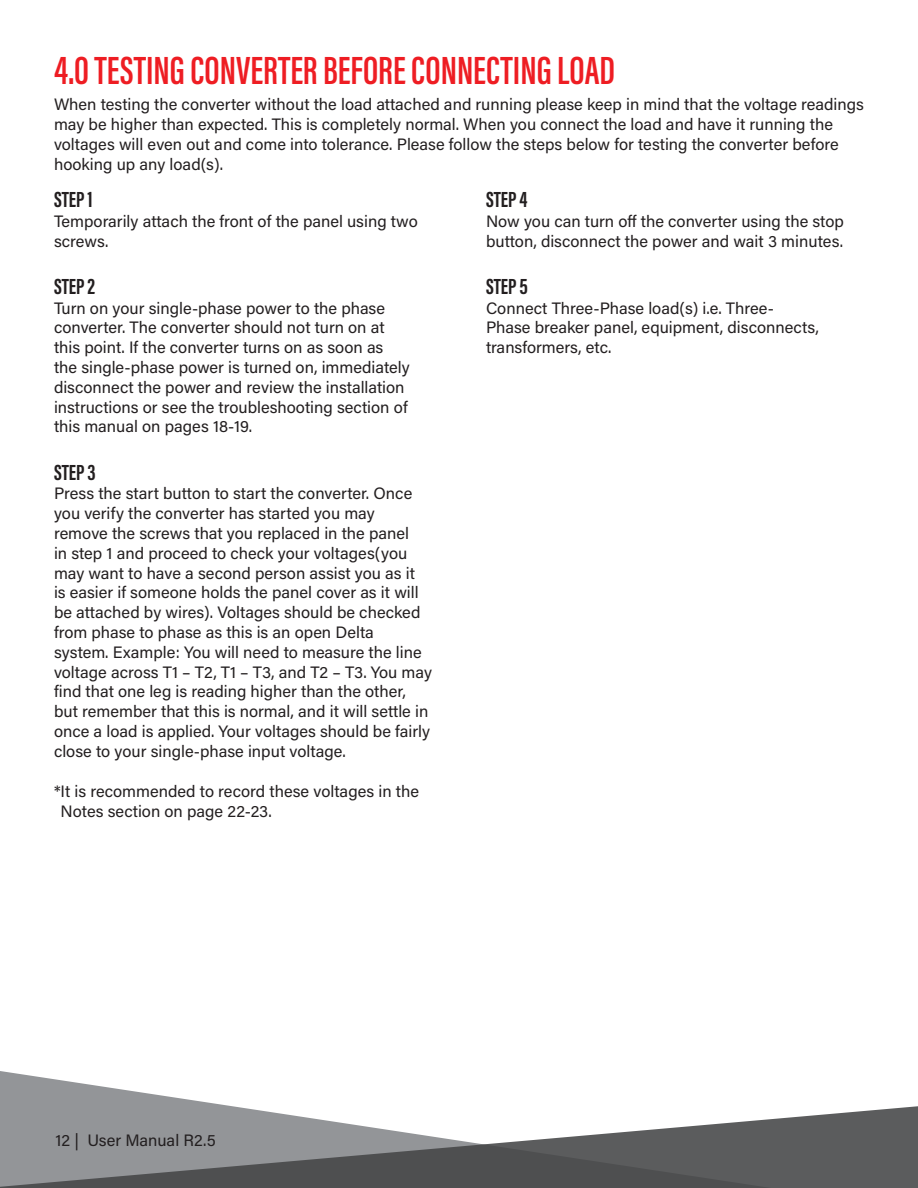
<style>
.page{position:relative;width:918px;height:1188px;background:#fff}
.page>*{position:absolute;margin:0;border:0;box-sizing:border-box;transform-origin:0 0}
.t1{font:600 40.5px "Acumin Pro Extra Cond";color:#ee1d23}
.t2{font:700 22.5px "Acumin Pro Extra Cond";color:#231f20}
.t3{font:16.5px/19.8px "Acumin Pro";color:#231f20}
</style>
<div class="page">
<svg style="left:0;top:1071px;width:184px;height:28px"></svg>
<svg style="left:0;top:1099px;width:918px;height:89px"></svg>
<h1 class="t1" style="left:54px;top:45px;width:562px">4.0 TESTING CONVERTER BEFORE CONNECTING LOAD</h1>
<p class="t3" style="left:54px;top:94px;width:811px">When testing the converter without the load attached and running please keep in mind that the voltage readings may be higher than expected. This is completely normal. When you connect the load and have it running the voltages will even out and come into tolerance. Please follow the steps below for testing the converter before hooking up any load(s).</p>
<h2 class="t2" style="left:54px;top:186px;width:40px">STEP 1</h2>
<p class="t3" style="left:54px;top:210px;width:365px">Temporarily attach the front of the panel using two screws.</p>
<h2 class="t2" style="left:54px;top:272px;width:43px">STEP 2</h2>
<p class="t3" style="left:54px;top:297px;width:357px">Turn on your single-phase power to the phase converter. The converter should not turn on at this point. If the converter turns on as soon as the single-phase power is turned on, immediately disconnect the power and review the installation instructions or see the troubleshooting section of this manual on pages 18-19.</p>
<h2 class="t2" style="left:54px;top:458px;width:43px">STEP 3</h2>
<p class="t3" style="left:54px;top:483px;width:379px">Press the start button to start the converter. Once you verify the converter has started you may remove the screws that you replaced in the panel<br>in step 1 and proceed to check your voltages(you may want to have a second person assist you as it<br>is easier if someone holds the panel cover as it will be attached by wires). Voltages should be checked from phase to phase as this is an open Delta<br>system. Example: You will need to measure the line voltage across T1 – T2, T1 – T3, and T2 – T3. You may find that one leg is reading higher than the other, but remember that this is normal, and it will settle in once a load is applied. Your voltages should be fairly close to your single-phase input voltage.</p>
<p class="t3" style="left:61px;top:781px;width:360px;text-indent:-7px">*It is recommended to record these voltages in the<br>Notes section on page 22-23.</p>
<h2 class="t2" style="left:486px;top:186px;width:43px">STEP 4</h2>
<p class="t3" style="left:486px;top:210px;width:359px">Now you can turn off the converter using the stop button, disconnect the power and wait 3 minutes.</p>
<h2 class="t2" style="left:486px;top:272px;width:43px">STEP 5</h2>
<p class="t3" style="left:486px;top:297px;width:334px">Connect Three-Phase load(s) i.e. Three-<br>Phase breaker panel, equipment, disconnects, transformers, etc.</p>
<p class="t3" style="left:56px;top:1130px;width:162px">12 | User Manual R2.5</p>
</div>
